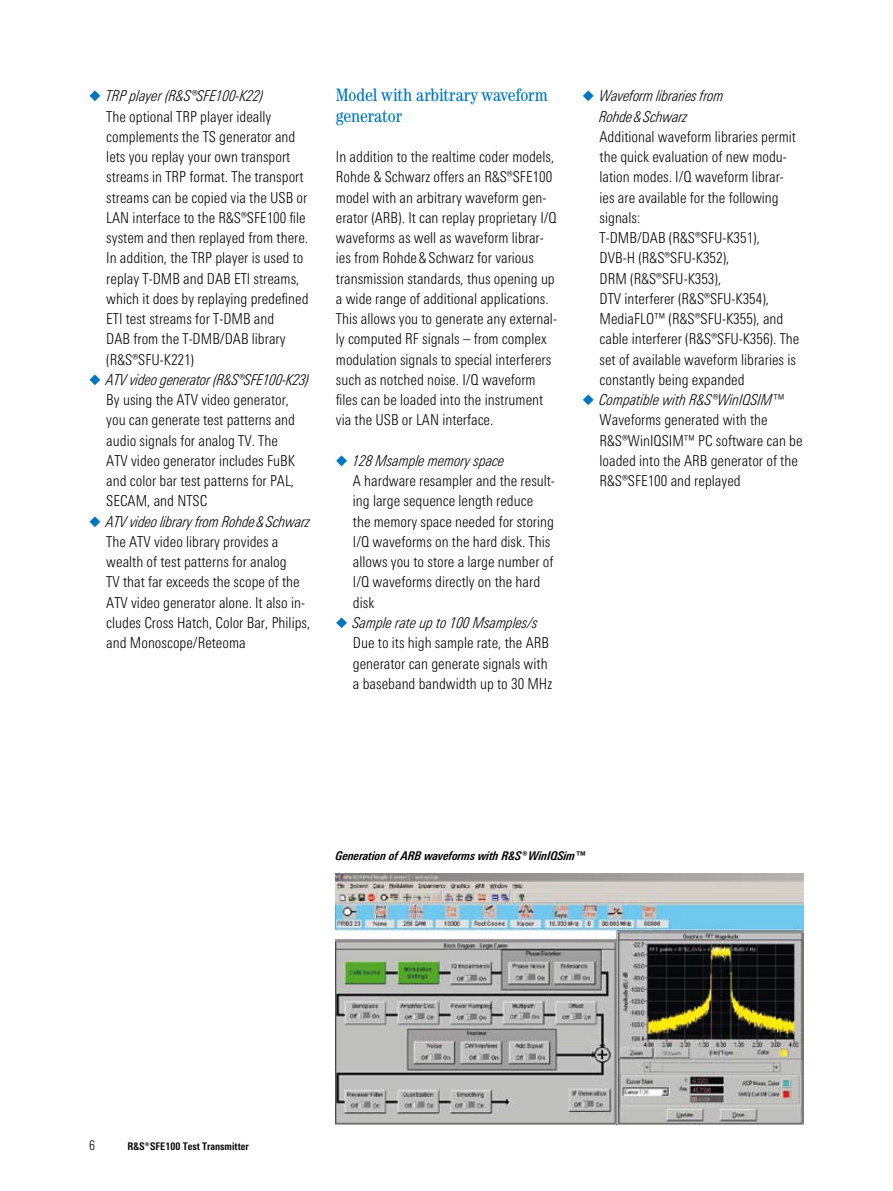
<style>
.page{position:relative;width:893px;height:1191px;background:#fff}
.page>*{position:absolute;margin:0;border:0;box-sizing:border-box;transform-origin:0 0}
.t1{font:condensed 18px/20.2px "Century";letter-spacing:-.005em;color:#0076bd}
.t2{font:300 15px/20.2px "RS Univers Cond";color:#000}
.t3{font:italic 300 15px/20.2px "RS Univers Cond";letter-spacing:-.01em;color:#000}
.t4{font:italic 700 12px "RS Univers Cond";color:#000}
.t5{font:700 10.5px "RS Univers Cond";color:#000}
.s1{color:#0076bd}
.s2{font-style:italic}
</style>
<div class="page">
<img style="left:336px;top:873px;width:468px;height:251px">
<p class="t2" style="left:106px;top:86px;width:204px;text-indent:-17px"><span class="s1">◆</span> <span class="s2">TRP player (R&amp;S®SFE100-K22)<br></span>The optional TRP player ideally complements the TS generator and lets you replay your own transport streams in TRP format. The transport streams can be copied via the USB or<br>LAN interface to the R&amp;S®SFE100 file system and then replayed from there.<br>In addition, the TRP player is used to replay T-DMB and DAB ETI streams, which it does by replaying predefined<br>ETI test streams for T-DMB and<br>DAB from the T-DMB/DAB library (R&amp;S®SFU-K22 1)</p>
<p class="t2" style="left:106px;top:369px;width:205px;text-indent:-17px"><span class="s1">◆</span> <span class="s2">ATV video generator (R&amp;S®SFE100-K23)<br></span>By using the ATV video generator, you can generate test patterns and audio signals for analog TV. The<br>ATV video generator includes FuBK and color bar test patterns for PAL,<br>SECAM, and NTSC</p>
<p class="t2" style="left:106px;top:511px;width:206px;text-indent:-17px"><span class="s1">◆</span> <span class="s2">ATV video library from Rohde&amp;Schwarz </span>The ATV video library provides a wealth of test patterns for analog<br>TV that far exceeds the scope of the ATV video generator alone. It also in&shy;cludes Cross Hatch, Color Bar, Philips, and Monoscope/Reteoma</p>
<p class="t1" style="left:336px;top:85px;width:213px">Model with arbitrary waveform generator</p>
<p class="t2" style="left:336px;top:147px;width:223px">In addition to the realtime coder models, Rohde &amp; Schwarz offers an R&amp;S®SFE100 model with an arbitrary waveform gen&shy;erator (ARB). It can replay proprietary I/Q waveforms as well as waveform librar&shy;ies from Rohde&amp;Schwarz for various transmission standards, thus opening up a wide range of additional applications.<br>This allows you to generate any external&shy;ly computed RF signals – from complex modulation signals to special interferers such as notched noise. I/Q waveform files can be loaded into the instrument via the USB or LAN interface.</p>
<p class="t2" style="left:353px;top:450px;width:203px;text-indent:-17px"><span class="s1">◆</span> <span class="s2">128 Msample memory space<br></span>A hardware resampler and the result&shy;ing large sequence length reduce<br>the memory space needed for storing<br>I/Q waveforms on the hard disk. This allows you to store a large number of<br>I/Q waveforms directly on the hard disk</p>
<p class="t2" style="left:353px;top:612px;width:201px;text-indent:-17px"><span class="s1">◆</span> <span class="s2">Sample rate up to 100 Msamples/s </span>Due to its high sample rate, the ARB generator can generate signals with a baseband bandwidth up to 30 MHz</p>
<p class="t3" style="left:600px;top:86px;width:126px;text-indent:-17px"><span class="s1">◆</span> Waveform libraries from<br>Rohde&amp;Schwarz</p>
<p class="t2" style="left:600px;top:126px;width:201px">Additional waveform libraries permit the quick evaluation of new modu&shy;lation modes. I/Q waveform librar&shy;ies are available for the following signals:<br>T-DMB/DAB (R&amp;S®SFU-K351),<br>DVB-H (R&amp;S®SFU-K352),<br>DRM (R&amp;S®SFU-K353),<br>DTV interferer (R&amp;S®SFU-K354),<br>MediaFLO™ (R&amp;S®SFU-K355), and cable interferer (R&amp;S®SFU-K356). The set of available waveform libraries is constantly being expanded</p>
<p class="t2" style="left:600px;top:390px;width:205px;text-indent:-17px"><span class="s1">◆</span> <span class="s2">Compatible with R&amp;S®WinIQSIM™<br></span>Waveforms generated with the<br>R&amp;S®WinIQSIM™ PC software can be loaded into the ARB generator of the<br>R&amp;S®SFE100 and replayed</p>
<p class="t4" style="left:336px;top:849px;width:251px">Generation of ARB waveforms with ¸WinIQSim™</p>
<p class="t5" style="left:128px;top:1139px;width:123px">¸SFE100 Test Transmitter</p>
</div>
